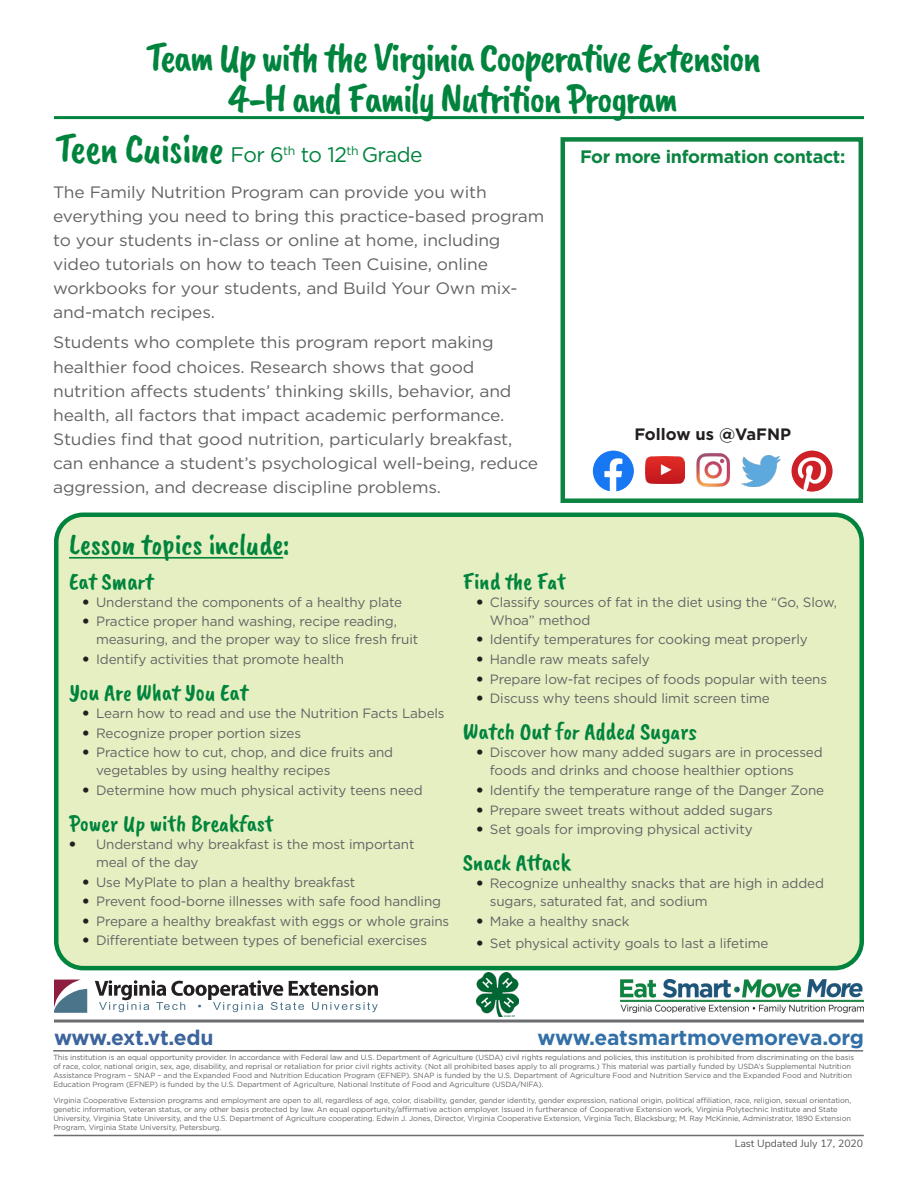
<style>
.page{position:relative;width:918px;height:1188px;background:#fff}
.page>*{position:absolute;margin:0;border:0;box-sizing:border-box;transform-origin:0 0}
.t1{font:42px "Caveat Brush";letter-spacing:-.05em;color:#00843d}
.t2{font:30px "Caveat Brush";letter-spacing:-.01em;color:#00843d}
.t3{font:24px "Caveat Brush";letter-spacing:-.01em;color:#00843d}
.t4{font:21px "Gotham";letter-spacing:-.025em;color:#00843d}
.t5{font:700 21px "Gotham";letter-spacing:-.01em;color:#3270a7}
.t6{font:700 21px "Gotham";letter-spacing:-.01em;color:#3c649d}
.t7{font:700 18px "Gotham";letter-spacing:-.02em;color:#0b8441}
.t8{font:16.5px/24px "Gotham";letter-spacing:-.01em;color:#636366;scale:1.05 1}
.t9{font:700 16.5px "Gotham";color:#231f20}
.t10{font:13.5px/18px "Gotham";letter-spacing:-.01em;color:#636366}
.t11{font:10.5px "Nunito Sans";color:#57585a}
.t12{font:7.5px/9px "Gotham";letter-spacing:-.01em;color:#636366}
.s1{font-family:"Caveat Brush";font-size:42px}
.s2{font-family:"Tahoma";font-size:15px;color:#231f20}
</style>
<div class="page">
<div style="left:56px;top:515px;width:806px;height:453px;background:#e6efc1;border-radius:27px"></div>
<div style="left:54px;top:513px;width:810px;height:457px;border:4px solid #00843d;border-radius:27px"></div>
<hr style="left:69px;top:557px;width:214px;height:2px;background:#00843d">
<hr style="left:54px;top:116px;width:810px;height:3px;background:#00843d">
<div style="left:561px;top:137px;width:302px;height:366px;border:4px solid #0b8441"></div>
<hr style="left:54px;top:1020px;width:810px;height:3px;background:#6c6d70">
<img style="left:621px;top:980px;width:243px;height:33px">
<svg style="left:54px;top:980px;width:33px;height:33px"></svg>
<svg style="left:95px;top:980px;width:283px;height:32px"></svg>
<hr style="left:54px;top:1135px;width:810px;height:1px;background:#6c6d70">
<hr style="left:53px;top:1050px;width:810px;height:2px;background:#6c6d70">
<img style="left:477px;top:973px;width:41px;height:44px">
<img style="left:792px;top:451px;width:41px;height:41px;border-radius:21px">
<img style="left:593px;top:451px;width:41px;height:41px;border-radius:21px">
<img style="left:696px;top:453px;width:34px;height:34px">
<img style="left:646px;top:456px;width:38px;height:27px">
<img style="left:742px;top:455px;width:38px;height:31px">
<p class="t1" style="left:146px;top:34px;width:617px">Team Up with the Virginia Cooperative Extension</p>
<p class="t1" style="left:229px;top:74px;width:451px">4-H and Family Nutrition Program</p>
<p class="t4" style="left:55px;top:141px;width:369px"><span class="s1">Teen Cuisine</span> For 6<sup>th</sup> to 12<sup>th</sup> Grade</p>
<p class="t8" style="left:53px;top:180px;width:469px">The Family Nutrition Program can provide you with everything you need to bring this practice-based program to your students in-class or online at home, including video tutorials on how to teach Teen Cuisine, online workbooks for your students, and Build Your Own mix&shy;and-match recipes.</p>
<p class="t8" style="left:53px;top:330px;width:463px">Students who complete this program report making healthier food choices. Research shows that good nutrition affects students’ thinking skills, behavior, and health, all factors that impact academic performance.<br>Studies find that good nutrition, particularly breakfast, can enhance a student’s psychological well-being, reduce aggression, and decrease discipline problems.</p>
<p class="t2" style="left:69px;top:527px;width:222px">Lesson topics include:</p>
<p class="t7" style="left:580px;top:144px;width:267px">For more information contact:</p>
<p class="t9" style="left:634px;top:423px;width:158px">Follow us @VaFNP</p>
<p class="t3" style="left:69px;top:567px;width:86px">Eat Smart</p>
<p class="t10" style="left:83px;top:593px;width:321px"><span class="s2">•</span> Understand the components of a healthy plate</p>
<p class="t10" style="left:96px;top:612px;width:324px;text-indent:-14px"><span class="s2">•</span> Practice proper hand washing, recipe reading, measuring, and the proper way to slice fresh fruit</p>
<p class="t10" style="left:83px;top:650px;width:263px"><span class="s2">•</span> Identify activities that promote health</p>
<p class="t3" style="left:69px;top:678px;width:180px">You Are What You Eat</p>
<p class="t10" style="left:83px;top:704px;width:364px"><span class="s2">•</span> Learn how to read and use the Nutrition Facts Labels</p>
<p class="t10" style="left:83px;top:724px;width:220px"><span class="s2">•</span> Recognize proper portion sizes</p>
<p class="t10" style="left:96px;top:743px;width:299px;text-indent:-14px"><span class="s2">•</span> Practice how to cut, chop, and dice fruits and vegetables by using healthy recipes</p>
<p class="t10" style="left:83px;top:781px;width:342px"><span class="s2">•</span> Determine how much physical activity teens need</p>
<p class="t3" style="left:69px;top:809px;width:206px">Power Up with Breakfast</p>
<p class="t10" style="left:96px;top:835px;width:320px;text-indent:-27px"><span class="s2">•</span> Understand why breakfast is the most important meal of the day</p>
<p class="t10" style="left:83px;top:872px;width:274px"><span class="s2">•</span> Use MyPlate to plan a healthy breakfast</p>
<p class="t10" style="left:83px;top:892px;width:360px"><span class="s2">•</span> Prevent food-borne illnesses with safe food handling</p>
<p class="t10" style="left:83px;top:912px;width:368px"><span class="s2">•</span> Prepare a healthy breakfast with eggs or whole grains</p>
<p class="t10" style="left:83px;top:931px;width:346px"><span class="s2">•</span> Differentiate between types of beneficial exercises</p>
<p class="t3" style="left:463px;top:567px;width:104px">Find the Fat</p>
<p class="t10" style="left:490px;top:593px;width:349px;text-indent:-14px"><span class="s2">•</span> Classify sources of fat in the diet using the “Go, Slow,<br>Whoa” method</p>
<p class="t10" style="left:476px;top:630px;width:333px"><span class="s2">•</span> Identify temperatures for cooking meat properly</p>
<p class="t10" style="left:476px;top:650px;width:175px"><span class="s2">•</span> Handle raw meats safely</p>
<p class="t10" style="left:476px;top:670px;width:352px"><span class="s2">•</span> Prepare low-fat recipes of foods popular with teens</p>
<p class="t10" style="left:476px;top:689px;width:295px"><span class="s2">•</span> Discuss why teens should limit screen time</p>
<p class="t3" style="left:463px;top:718px;width:236px">Watch Out for Added Sugars</p>
<p class="t10" style="left:490px;top:743px;width:334px;text-indent:-14px"><span class="s2">•</span> Discover how many added sugars are in processed foods and drinks and choose healthier options</p>
<p class="t10" style="left:476px;top:781px;width:349px"><span class="s2">•</span> Identify the temperature range of the Danger Zone</p>
<p class="t10" style="left:476px;top:800px;width:298px"><span class="s2">•</span> Prepare sweet treats without added sugars</p>
<p class="t10" style="left:476px;top:820px;width:278px"><span class="s2">•</span> Set goals for improving physical activity</p>
<p class="t3" style="left:463px;top:849px;width:109px">Snack Attack</p>
<p class="t10" style="left:490px;top:874px;width:336px;text-indent:-14px"><span class="s2">•</span> Recognize unhealthy snacks that are high in added sugars, saturated fat, and sodium</p>
<p class="t10" style="left:476px;top:912px;width:155px"><span class="s2">•</span> Make a healthy snack</p>
<p class="t10" style="left:476px;top:934px;width:294px"><span class="s2">•</span> Set physical activity goals to last a lifetime</p>
<p class="t6" style="left:54px;top:1024px;width:161px">www.ext.vt.edu</p>
<p class="t5" style="left:537px;top:1024px;width:328px">www.eatsmartmovemoreva.org</p>
<p class="t12" style="left:53px;top:1053px;width:802px">This institution is an equal opportunity provider. In accordance with Federal law and U.S. Department of Agriculture (USDA) civil rights regulations and policies, this institution is prohibited from discriminating on the basis of race, color, national origin, sex, age, disability, and reprisal or retaliation for prior civil rights activity. (Not all prohibited bases apply to all programs.) This material was partially funded by USDA’s Supplemental Nutrition Assistance Program – SNAP – and the Expanded Food and Nutrition Education Program (EFNEP). SNAP is funded by the U.S. Department of Agriculture Food and Nutrition Service and the Expanded Food and Nutrition Education Program (EFNEP) is funded by the U.S. Department of Agriculture, National Institute of Food and Agriculture (USDA/NIFA).</p>
<p class="t12" style="left:53px;top:1096px;width:800px">Virginia Cooperative Extension programs and employment are open to all, regardless of age, color, disability, gender, gender identity, gender expression, national origin, political affiliation, race, religion, sexual orientation, genetic information, veteran status, or any other basis protected by law. An equal opportunity/affirmative action employer. Issued in furtherance of Cooperative Extension work, Virginia Polytechnic Institute and State University, Virginia State University, and the U.S. Department of Agriculture cooperating. Edwin J. Jones, Director, Virginia Cooperative Extension, Virginia Tech, Blacksburg; M. Ray McKinnie, Administrator, 1890 Extension Program, Virginia State University, Petersburg.</p>
<p class="t11" style="left:735px;top:1136px;width:130px">Last Updated July 17, 2020</p>
</div>
